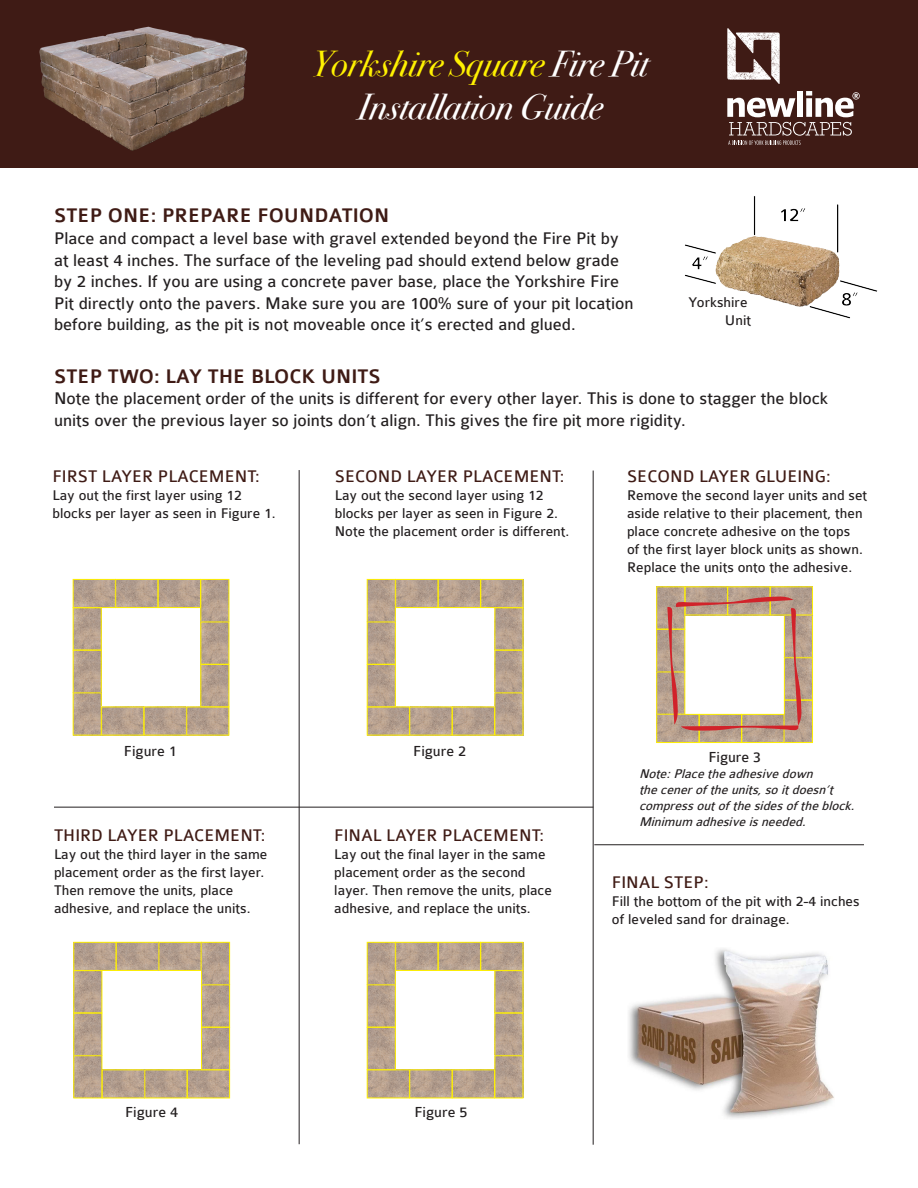
<style>
.page{position:relative;width:918px;height:1188px;background:#fff}
.page>*{position:absolute;margin:0;border:0;box-sizing:border-box;transform-origin:0 0}
.t1{font:italic 36px "Bodoni Svty Two ITCTT";color:#fff101}
.t2{font:italic 36px "Bodoni Svty Two ITCTT";color:#fff}
.t3{font:500 21px "Colaborate";color:#3f1b15}
.t4{font:18px/21.6px "Colaborate";color:#231f20}
.t5{font:18px "Colaborate";color:#3f1b15}
.t6{font:15.6px "Colaborate";color:#231f20}
.t7{font:15px/18px "Colaborate";color:#231f20}
.t8{font:italic 13.5px/16.2px "Colaborate";color:#231f20}
.s1{color:#fff}
</style>
<div class="page">
<img style="left:786px;top:617px;width:25px;height:124px">
<div style="left:784px;top:615px;width:29px;height:43px;border:1px solid #fff101"></div>
<div style="left:784px;top:657px;width:29px;height:43px;border:1px solid #fff101"></div>
<div style="left:784px;top:700px;width:29px;height:43px;border:1px solid #fff101"></div>
<img style="left:658px;top:716px;width:125px;height:25px">
<div style="left:741px;top:714px;width:44px;height:29px;border:1px solid #fff101"></div>
<div style="left:699px;top:714px;width:43px;height:29px;border:1px solid #fff101"></div>
<div style="left:656px;top:714px;width:43px;height:29px;border:1px solid #fff101"></div>
<img style="left:658px;top:588px;width:25px;height:125px">
<div style="left:656px;top:586px;width:29px;height:44px;border:1px solid #fff101"></div>
<div style="left:656px;top:629px;width:29px;height:43px;border:1px solid #fff101"></div>
<div style="left:656px;top:671px;width:29px;height:44px;border:1px solid #fff101"></div>
<img style="left:687px;top:588px;width:124px;height:25px">
<div style="left:770px;top:586px;width:43px;height:29px;border:1px solid #fff101"></div>
<div style="left:727px;top:586px;width:43px;height:29px;border:1px solid #fff101"></div>
<div style="left:685px;top:586px;width:43px;height:29px;border:1px solid #fff101"></div>
<div style="left:0;top:0;width:918px;height:167px;background:#3f1b15"></div>
<img style="left:685px;top:196px;width:193px;height:123px">
<svg style="left:727px;top:28px;width:53px;height:56px"></svg>
<svg style="left:727px;top:91px;width:133px;height:54px"></svg>
<img style="left:39px;top:26px;width:209px;height:125px">
<img style="left:75px;top:609px;width:25px;height:125px">
<div style="left:73px;top:607px;width:29px;height:43px;border:1px solid #fff101"></div>
<div style="left:73px;top:650px;width:29px;height:43px;border:1px solid #fff101"></div>
<div style="left:73px;top:692px;width:29px;height:44px;border:1px solid #fff101"></div>
<img style="left:103px;top:708px;width:124px;height:26px">
<div style="left:101px;top:706px;width:43px;height:30px;border:1px solid #fff101"></div>
<div style="left:144px;top:706px;width:43px;height:30px;border:1px solid #fff101"></div>
<div style="left:186px;top:706px;width:43px;height:30px;border:1px solid #fff101"></div>
<img style="left:202px;top:581px;width:25px;height:124px">
<div style="left:200px;top:579px;width:29px;height:43px;border:1px solid #fff101"></div>
<div style="left:200px;top:621px;width:29px;height:44px;border:1px solid #fff101"></div>
<div style="left:200px;top:664px;width:29px;height:43px;border:1px solid #fff101"></div>
<img style="left:75px;top:581px;width:124px;height:25px">
<div style="left:73px;top:579px;width:43px;height:29px;border:1px solid #fff101"></div>
<div style="left:115px;top:579px;width:43px;height:29px;border:1px solid #fff101"></div>
<div style="left:158px;top:579px;width:43px;height:29px;border:1px solid #fff101"></div>
<img style="left:628px;top:948px;width:206px;height:170px">
<hr style="left:299px;top:470px;width:1px;height:674px;background:#231f20">
<hr style="left:593px;top:471px;width:1px;height:674px;background:#231f20">
<hr style="left:54px;top:807px;width:539px;height:1px;background:#231f20">
<hr style="left:594px;top:845px;width:270px;height:1px;background:#231f20">
<img style="left:496px;top:609px;width:26px;height:125px">
<div style="left:494px;top:650px;width:30px;height:43px;border:1px solid #fff101"></div>
<div style="left:494px;top:692px;width:30px;height:44px;border:1px solid #fff101"></div>
<img style="left:369px;top:708px;width:124px;height:26px">
<div style="left:452px;top:706px;width:43px;height:30px;border:1px solid #fff101"></div>
<div style="left:409px;top:706px;width:43px;height:30px;border:1px solid #fff101"></div>
<div style="left:367px;top:706px;width:43px;height:30px;border:1px solid #fff101"></div>
<img style="left:369px;top:581px;width:25px;height:124px">
<div style="left:367px;top:579px;width:29px;height:43px;border:1px solid #fff101"></div>
<div style="left:367px;top:621px;width:29px;height:44px;border:1px solid #fff101"></div>
<div style="left:367px;top:664px;width:29px;height:43px;border:1px solid #fff101"></div>
<img style="left:397px;top:581px;width:125px;height:25px">
<div style="left:480px;top:579px;width:44px;height:29px;border:1px solid #fff101"></div>
<div style="left:438px;top:579px;width:43px;height:29px;border:1px solid #fff101"></div>
<div style="left:395px;top:579px;width:43px;height:29px;border:1px solid #fff101"></div>
<svg style="left:667px;top:594px;width:137px;height:139px"></svg>
<img style="left:75px;top:972px;width:25px;height:124px">
<div style="left:73px;top:970px;width:29px;height:43px;border:1px solid #fff101"></div>
<div style="left:73px;top:1013px;width:29px;height:43px;border:1px solid #fff101"></div>
<div style="left:73px;top:1055px;width:29px;height:43px;border:1px solid #fff101"></div>
<img style="left:104px;top:1071px;width:124px;height:25px">
<div style="left:102px;top:1069px;width:43px;height:29px;border:1px solid #fff101"></div>
<div style="left:144px;top:1069px;width:44px;height:29px;border:1px solid #fff101"></div>
<div style="left:187px;top:1069px;width:43px;height:29px;border:1px solid #fff101"></div>
<img style="left:203px;top:944px;width:25px;height:124px">
<div style="left:201px;top:942px;width:29px;height:43px;border:1px solid #fff101"></div>
<div style="left:201px;top:984px;width:29px;height:44px;border:1px solid #fff101"></div>
<div style="left:201px;top:1027px;width:29px;height:43px;border:1px solid #fff101"></div>
<img style="left:75px;top:944px;width:125px;height:25px">
<div style="left:73px;top:942px;width:44px;height:29px;border:1px solid #fff101"></div>
<div style="left:116px;top:942px;width:43px;height:29px;border:1px solid #fff101"></div>
<div style="left:158px;top:942px;width:44px;height:29px;border:1px solid #fff101"></div>
<img style="left:496px;top:972px;width:26px;height:124px">
<div style="left:494px;top:970px;width:30px;height:43px;border:1px solid #fff101"></div>
<div style="left:494px;top:1013px;width:30px;height:43px;border:1px solid #fff101"></div>
<img style="left:369px;top:1071px;width:124px;height:25px">
<div style="left:452px;top:1069px;width:43px;height:29px;border:1px solid #fff101"></div>
<div style="left:409px;top:1069px;width:43px;height:29px;border:1px solid #fff101"></div>
<div style="left:367px;top:1069px;width:43px;height:29px;border:1px solid #fff101"></div>
<img style="left:369px;top:944px;width:25px;height:124px">
<div style="left:367px;top:942px;width:29px;height:43px;border:1px solid #fff101"></div>
<div style="left:367px;top:984px;width:29px;height:44px;border:1px solid #fff101"></div>
<div style="left:367px;top:1027px;width:29px;height:43px;border:1px solid #fff101"></div>
<img style="left:397px;top:944px;width:125px;height:25px">
<div style="left:480px;top:942px;width:44px;height:29px;border:1px solid #fff101"></div>
<div style="left:438px;top:942px;width:43px;height:29px;border:1px solid #fff101"></div>
<div style="left:395px;top:942px;width:43px;height:29px;border:1px solid #fff101"></div>
<p class="t1" style="left:312px;top:33px;width:338px">Yorkshire Square <span class="s1">Fire Pit</span></p>
<p class="t2" style="left:358px;top:76px;width:246px">Installation Guide</p>
<p class="t3" style="left:54px;top:205px;width:337px">STEP ONE: PREPARE FOUNDATION</p>
<p class="t4" style="left:54px;top:228px;width:581px">Place and compact a level base with gravel extended beyond the Fire Pit by at least 4 inches. The surface of the leveling pad should extend below grade by 2 inches. If you are using a concrete paver base, place the Yorkshire Fire Pit directly onto the pavers. Make sure you are 100% sure of your pit location before building, as the pit is not moveable once it’s erected and glued.</p>
<p class="t7" style="left:688px;top:293px;width:61px">Yorkshire</p>
<p class="t7" style="left:725px;top:311px;width:28px">Unit</p>
<p class="t3" style="left:54px;top:365px;width:329px">STEP TWO: LAY THE BLOCK UNITS</p>
<p class="t4" style="left:54px;top:388px;width:776px">Note the placement order of the units is different for every other layer. This is done to stagger the block units over the previous layer so joints don’t align. This gives the fire pit more rigidity.</p>
<p class="t5" style="left:52px;top:467px;width:209px">FIRST LAYER PLACEMENT:</p>
<p class="t7" style="left:52px;top:486px;width:225px">Lay out the first layer using 12 blocks per layer as seen in Figure 1.</p>
<p class="t5" style="left:335px;top:467px;width:231px">SECOND LAYER PLACEMENT:</p>
<p class="t7" style="left:335px;top:486px;width:236px">Lay out the second layer using 12 blocks per layer as seen in Figure 2.<br>Note the placement order is different.</p>
<p class="t5" style="left:627px;top:467px;width:205px">SECOND LAYER GLUEING:</p>
<p class="t7" style="left:627px;top:486px;width:242px">Remove the second layer units and set aside relative to their placement, then place concrete adhesive on the tops<br>of the first layer block units as shown.<br>Replace the units onto the adhesive.</p>
<p class="t6" style="left:124px;top:743px;width:54px">Figure 1</p>
<p class="t5" style="left:54px;top:826px;width:213px">THIRD LAYER PLACEMENT:</p>
<p class="t7" style="left:54px;top:846px;width:215px">Lay out the third layer in the same placement order as the first layer.<br>Then remove the units, place adhesive, and replace the units.</p>
<p class="t6" style="left:413px;top:743px;width:54px">Figure 2</p>
<p class="t6" style="left:708px;top:749px;width:54px">Figure 3</p>
<p class="t5" style="left:334px;top:826px;width:211px">FINAL LAYER PLACEMENT:</p>
<p class="t7" style="left:334px;top:846px;width:219px">Lay out the final layer in the same placement order as the second layer. Then remove the units, place adhesive, and replace the units.</p>
<p class="t8" style="left:639px;top:765px;width:221px">Note:Placetheadhesivedown theceneroftheunits,soitdoesn’t compressoutofthesidesoftheblock.<br>Minimum adhesiveisneeded.</p>
<p class="t5" style="left:612px;top:873px;width:98px">FINAL STEP:</p>
<p class="t7" style="left:612px;top:893px;width:249px">Fill the bottom of the pit with 2-4 inches of leveled sand for drainage.</p>
<p class="t6" style="left:125px;top:1104px;width:54px">Figure 4</p>
<p class="t6" style="left:415px;top:1104px;width:54px">Figure 5</p>
</div>
